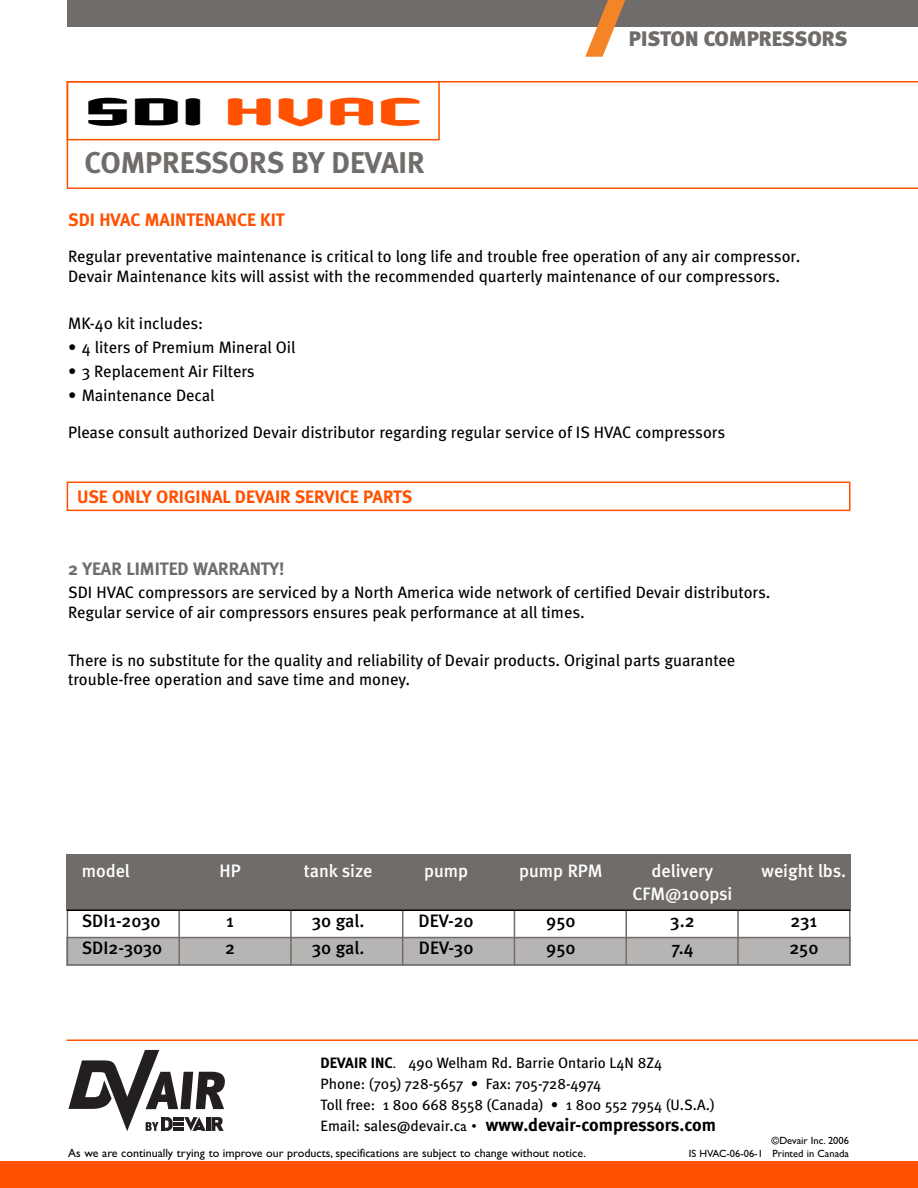
<style>
.page{position:relative;width:918px;height:1188px;background:#fff}
.page>*{position:absolute;margin:0;border:0;box-sizing:border-box;transform-origin:0 0}
.t1{font:900 45px "Shimano Round";color:#ff5100}
.t2{font:700 30px "Meta";color:#6f6c69}
.t3{font:900 21px "Meta";color:#6f6c69}
.t4{font:500 18px "Meta";color:#000}
.t5{font:700 18px "Meta";color:#ff5100}
.t6{font:500 18px "Meta";color:#fff}
.t7{font:700 18px "Meta";color:#000}
.t8{font:700 18px "Meta";color:#6f6c69}
.t9{font:16.5px/19.5px "Meta";color:#000}
.t10{font:15px/21px "Meta";color:#000}
.t11{font:12px "Gill Sans";color:#000}
.t12{font:10.5px/12.6px "Gill Sans";color:#000;text-align:right}
.s1{color:#000}
.s2{font-weight:700}
.s3{font-family:"Gill Sans"}
.s4{font-weight:400;font-size:15px}
.s5{font-family:"Gill Sans";font-weight:400;font-size:15px}
</style>
<div class="page">
<div style="left:67px;top:855px;width:112px;height:28px;background:#6f6c69"></div>
<div style="left:179px;top:855px;width:112px;height:28px;background:#6f6c69"></div>
<div style="left:291px;top:855px;width:112px;height:28px;background:#6f6c69"></div>
<div style="left:403px;top:855px;width:111px;height:28px;background:#6f6c69"></div>
<div style="left:514px;top:855px;width:112px;height:28px;background:#6f6c69"></div>
<div style="left:626px;top:855px;width:112px;height:28px;background:#6f6c69"></div>
<div style="left:738px;top:855px;width:112px;height:28px;background:#6f6c69"></div>
<div style="left:67px;top:883px;width:112px;height:27px;background:#6f6c69"></div>
<div style="left:179px;top:883px;width:112px;height:27px;background:#6f6c69"></div>
<div style="left:291px;top:883px;width:112px;height:27px;background:#6f6c69"></div>
<div style="left:403px;top:883px;width:111px;height:27px;background:#6f6c69"></div>
<div style="left:514px;top:883px;width:112px;height:27px;background:#6f6c69"></div>
<div style="left:626px;top:883px;width:112px;height:27px;background:#6f6c69"></div>
<div style="left:738px;top:883px;width:112px;height:27px;background:#6f6c69"></div>
<div style="left:67px;top:938px;width:112px;height:28px;background:#b7b5b4"></div>
<div style="left:179px;top:938px;width:112px;height:28px;background:#b7b5b4"></div>
<div style="left:291px;top:938px;width:112px;height:28px;background:#b7b5b4"></div>
<div style="left:403px;top:938px;width:111px;height:28px;background:#b7b5b4"></div>
<div style="left:514px;top:938px;width:112px;height:28px;background:#b7b5b4"></div>
<div style="left:626px;top:938px;width:112px;height:28px;background:#b7b5b4"></div>
<div style="left:738px;top:938px;width:112px;height:28px;background:#b7b5b4"></div>
<hr style="left:67px;top:855px;width:1px;height:111px;background:#6f6c69">
<hr style="left:178px;top:855px;width:2px;height:111px;background:#6f6c69">
<hr style="left:290px;top:855px;width:2px;height:111px;background:#6f6c69">
<hr style="left:402px;top:855px;width:1px;height:111px;background:#6f6c69">
<hr style="left:514px;top:855px;width:1px;height:111px;background:#6f6c69">
<hr style="left:625px;top:855px;width:2px;height:111px;background:#6f6c69">
<hr style="left:737px;top:855px;width:2px;height:111px;background:#6f6c69">
<hr style="left:849px;top:855px;width:1px;height:111px;background:#6f6c69">
<hr style="left:67px;top:910px;width:783px;height:1px;background:#000">
<hr style="left:67px;top:937px;width:783px;height:1px;background:#6f6c69">
<hr style="left:67px;top:964px;width:783px;height:2px;background:#6f6c69">
<div style="left:67px;top:482px;width:783px;height:29px;border:2px solid #ff5100"></div>
<svg style="left:67px;top:81px;width:851px;height:108px"></svg>
<div style="left:67px;top:81px;width:373px;height:59px;border:2px solid #ff5100"></div>
<div style="left:0;top:1161px;width:918px;height:27px;background:#ff5100"></div>
<hr style="left:67px;top:1039px;width:851px;height:2px;background:#ff5100">
<svg style="left:69px;top:1050px;width:156px;height:81px"></svg>
<div style="left:67px;top:0;width:851px;height:27px;background:#6f6c69"></div>
<svg style="left:585px;top:0;width:41px;height:57px"></svg>
<h1 class="t1" style="left:85px;top:83px;width:338px"><span class="s1">SDI</span> HVAC</h1>
<h2 class="t2" style="left:85px;top:145px;width:341px">COMPRESSORS BY DEVAIR</h2>
<p class="t3" style="left:629px;top:31px;width:220px">PISTON COMPRESSORS</p>
<p class="t5" style="left:68px;top:210px;width:218px">SDI HVAC MAINTENANCE KIT</p>
<p class="t9" style="left:68px;top:248px;width:734px">Regular preventative maintenance is critical to long life and trouble free operation of any air compressor.<br>Devair Maintenance kits will assist with the recommended quarterly maintenance of our compressors.</p>
<p class="t9" style="left:68px;top:315px;width:137px">MK-40 kit includes:</p>
<p class="t9" style="left:68px;top:339px;width:229px">• 4 liters of Premium Mineral Oil</p>
<p class="t9" style="left:68px;top:363px;width:188px">• 3 Replacement Air Filters</p>
<p class="t9" style="left:68px;top:387px;width:148px">• Maintenance Decal</p>
<p class="t9" style="left:68px;top:424px;width:659px">Please consult authorized Devair distributor regarding regular service of IS HVAC compressors</p>
<p class="t5" style="left:77px;top:487px;width:337px">USE ONLY ORIGINAL DEVAIR SERVICE PARTS</p>
<p class="t8" style="left:68px;top:558px;width:218px">2 YEAR LIMITED WARRANTY!</p>
<p class="t9" style="left:68px;top:585px;width:704px">SDI HVAC compressors are serviced by a North America wide network of certified Devair distributors.<br>Regular service of air compressors ensures peak performance at all times.</p>
<p class="t9" style="left:68px;top:652px;width:669px">There is no substitute for the quality and reliability of Devair products. Original parts guarantee trouble-free operation and save time and money.</p>
<p class="t6" style="left:82px;top:861px;width:50px">model</p>
<p class="t6" style="left:220px;top:861px;width:23px">HP</p>
<p class="t6" style="left:304px;top:861px;width:70px">tank size</p>
<p class="t6" style="left:424px;top:861px;width:46px">pump</p>
<p class="t6" style="left:519px;top:861px;width:85px">pump RPM</p>
<p class="t6" style="left:652px;top:861px;width:63px">delivery</p>
<p class="t6" style="left:762px;top:861px;width:86px">weight lbs.</p>
<p class="t6" style="left:632px;top:883px;width:101px">CFM@100psi</p>
<p class="t4" style="left:82px;top:910px;width:80px">SDI1-2030</p>
<p class="t4" style="left:226px;top:910px;width:9px">1</p>
<p class="t4" style="left:312px;top:910px;width:54px">30 gal.</p>
<p class="t4" style="left:419px;top:910px;width:57px">DEV-20</p>
<p class="t4" style="left:546px;top:910px;width:31px">950</p>
<p class="t4" style="left:670px;top:910px;width:26px">3.2</p>
<p class="t4" style="left:791px;top:910px;width:28px">231</p>
<p class="t4" style="left:82px;top:937px;width:82px">SDI2-3030</p>
<p class="t4" style="left:225px;top:937px;width:11px">2</p>
<p class="t4" style="left:312px;top:937px;width:54px">30 gal.</p>
<p class="t4" style="left:419px;top:937px;width:56px">DEV-30</p>
<p class="t4" style="left:546px;top:937px;width:31px">950</p>
<p class="t4" style="left:672px;top:937px;width:23px">7.4</p>
<p class="t4" style="left:789px;top:937px;width:31px">250</p>
<p class="t10" style="left:321px;top:1054px;width:395px"><span class="s2">DEVAIR INC</span><span class="s3">.</span> 490 Welham Rd. Barrie Ontario L4N 8Z4<br>Phone: (705) 728-5657 • Fax: 705-728-4974<br>Toll free: 1 800 668 8558 (Canada) • 1 800 552 7954 (U.S.A.)</p>
<p class="t7" style="left:321px;top:1114px;width:397px"><span class="s4">Email: sales@devair.c</span><span class="s5">a •</span> www.devair-compressors.com</p>
<p class="t11" style="left:68px;top:1146px;width:519px">As we are continually trying to improve our products, specifications are subject to change without notice.</p>
<p class="t12" style="left:689px;top:1134px;width:162px">©Devair Inc. 2006<br>IS HVAC-06-06-1 Printed in Canada</p>
</div>
